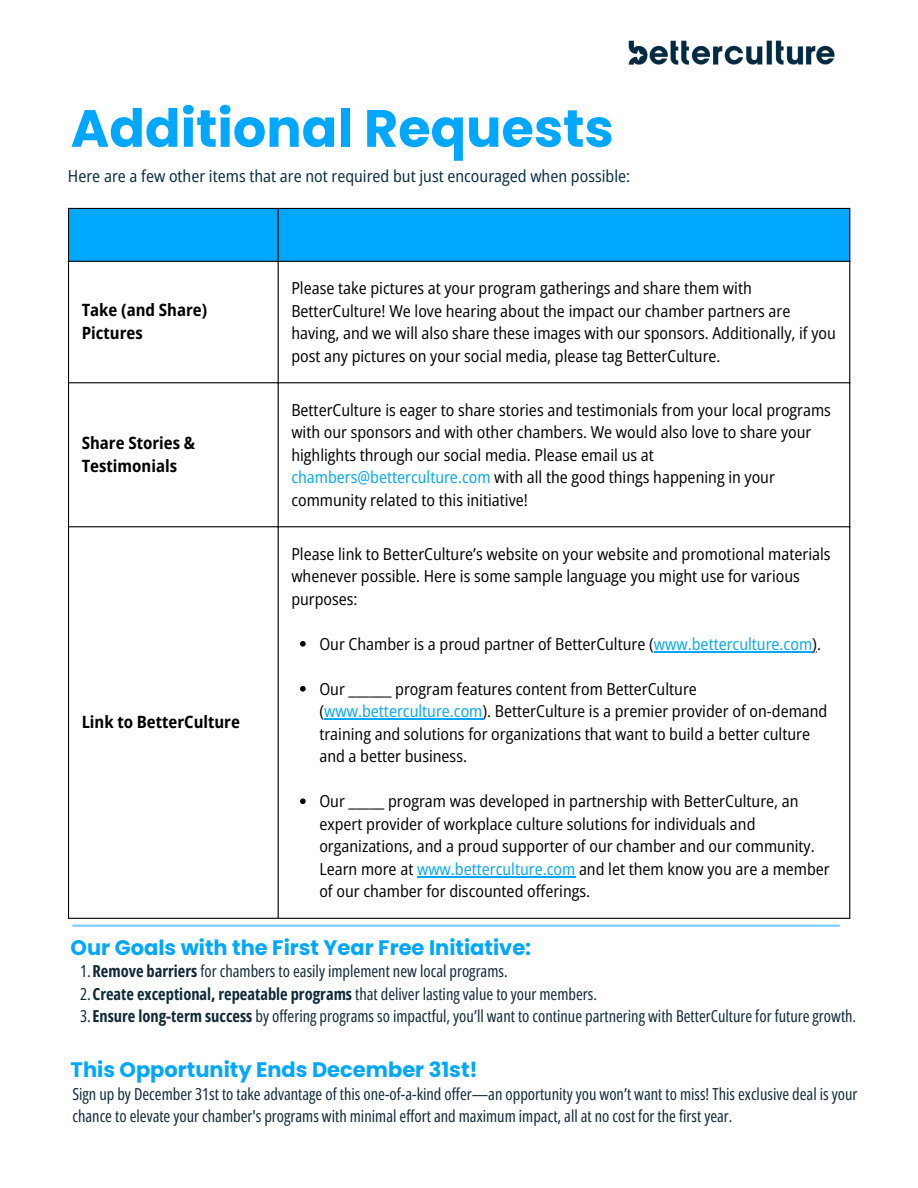
<style>
.page{position:relative;width:918px;height:1188px;background:#fff}
.page>*{position:absolute;margin:0;border:0;box-sizing:border-box;transform-origin:0 0}
.t1{font:700 52.5px "Poppins";color:#00a7ff}
.t2{font:700 21px "Poppins";color:#00a7ff}
.t3{font:700 semi-condensed 16.95px/23.7px "Open Sans";color:#000}
.t4{font:semi-condensed 16.5px/22.5px "Open Sans";color:#000}
.t5{font:16.5px/22.5px "Open Sans Condensed";color:#0f2939}
.t6{font:semi-condensed 16.5px "Open Sans";color:#002a41}
.s1{color:#00a7ff}
.s2{font-weight:700}
</style>
<div class="page">
<hr style="left:72px;top:925px;width:768px;height:2px;background:#84cdff">
<img style="left:628px;top:40px;width:207px;height:25px">
<div style="left:69px;top:209px;width:780px;height:52px;background:#00a7ff"></div>
<svg style="left:69px;top:262px;width:780px;height:656px"></svg>
<svg style="left:300px;top:641px;width:6px;height:6px"></svg>
<hr style="left:654px;top:651px;width:158px;height:1px;background:#00a7ff">
<svg style="left:300px;top:686px;width:6px;height:6px"></svg>
<hr style="left:324px;top:719px;width:158px;height:1px;background:#00a7ff">
<svg style="left:300px;top:798px;width:6px;height:6px"></svg>
<hr style="left:417px;top:876px;width:158px;height:1px;background:#00a7ff">
<hr style="left:68px;top:209px;width:1px;height:709px;background:#000">
<hr style="left:278px;top:209px;width:1px;height:709px;background:#000">
<hr style="left:849px;top:209px;width:1px;height:709px;background:#000">
<hr style="left:68px;top:208px;width:782px;height:1px;background:#000">
<hr style="left:68px;top:261px;width:782px;height:1px;background:#000">
<hr style="left:68px;top:382px;width:782px;height:1px;background:#000">
<hr style="left:68px;top:526px;width:782px;height:1px;background:#000">
<hr style="left:68px;top:918px;width:782px;height:1px;background:#000">
<h1 class="t1" style="left:71px;top:92px;width:545px">Additional Requests</h1>
<p class="t6" style="left:68px;top:165px;width:564px">Here are a few other items that are not required but just encouraged when possible:</p>
<p class="t3" style="left:82px;top:297px;width:127px">Take (and Share)<br>Pictures</p>
<p class="t3" style="left:82px;top:430px;width:115px">Share Stories &amp;<br>Testimonials</p>
<p class="t3" style="left:82px;top:709px;width:160px">Link to BetterCulture</p>
<p class="t4" style="left:291px;top:277px;width:546px">Please take pictures at your program gatherings and share them with BetterCulture! We love hearing about the impact our chamber partners are having, and we will also share these images with our sponsors. Additionally, if you post any pictures on your social media, please tag BetterCulture.</p>
<p class="t4" style="left:291px;top:398px;width:541px">BetterCulture is eager to share stories and testimonials from your local programs with our sponsors and with other chambers. We would also love to share your highlights through our social media. Please email us at <span class="s1">chambers@betterculture.com</span> with all the good things happening in your community related to this initiative!</p>
<p class="t4" style="left:291px;top:542px;width:541px">Please link to BetterCulture’s website on your website and promotional materials whenever possible. Here is some sample language you might use for various purposes:</p>
<p class="t4" style="left:319px;top:632px;width:503px">Our Chamber is a proud partner of BetterCulture (<span class="s1">www.betterculture.com</span>).</p>
<p class="t4" style="left:319px;top:677px;width:510px">Our ______ program features content from BetterCulture (<span class="s1">www.betterculture.com</span>). BetterCulture is a premier provider of on-demand</p>
<h2 class="t4" style="left:319px;top:722px;width:492px">training and solutions for organizations that want to build a better culture and a better business.</h2>
<h2 class="t4" style="left:319px;top:790px;width:481px">Our _____ program was developed in partnership with BetterCulture, an expert provider of workplace culture solutions for individuals and</h2>
<p class="t4" style="left:319px;top:835px;width:512px">organizations, and a proud supporter of our chamber and our community.<br>Learn more at <span class="s1">www.betterculture.com</span> and let them know you are a member of our chamber for discounted offerings.</p>
<p class="t2" style="left:71px;top:933px;width:462px">Our Goals with the First Year Free Initiative:</p>
<p class="t5" style="left:80px;top:960px;width:429px">1.<span class="s2">Remove barriers</span> for chambers to easily implement new local programs.</p>
<p class="t5" style="left:80px;top:982px;width:518px">2.<span class="s2">Create exceptional, repeatable programs</span> that deliver lasting value to your members.</p>
<h2 class="t5" style="left:80px;top:1005px;width:778px">3.<span class="s2">Ensure long-term success</span> by offering programs so impactful, you’ll want to continue partnering with BetterCulture for future growth.</h2>
<p class="t2" style="left:71px;top:1055px;width:409px">This Opportunity Ends December 31st!</p>
<p class="t5" style="left:72px;top:1082px;width:787px">Sign up by December 31st to take advantage of this one-of-a-kind offer—an opportunity you won’t want to miss! This exclusive deal is your chance to elevate your chamber's programs with minimal effort and maximum impact, all at no cost for the first year.</p>
</div>
